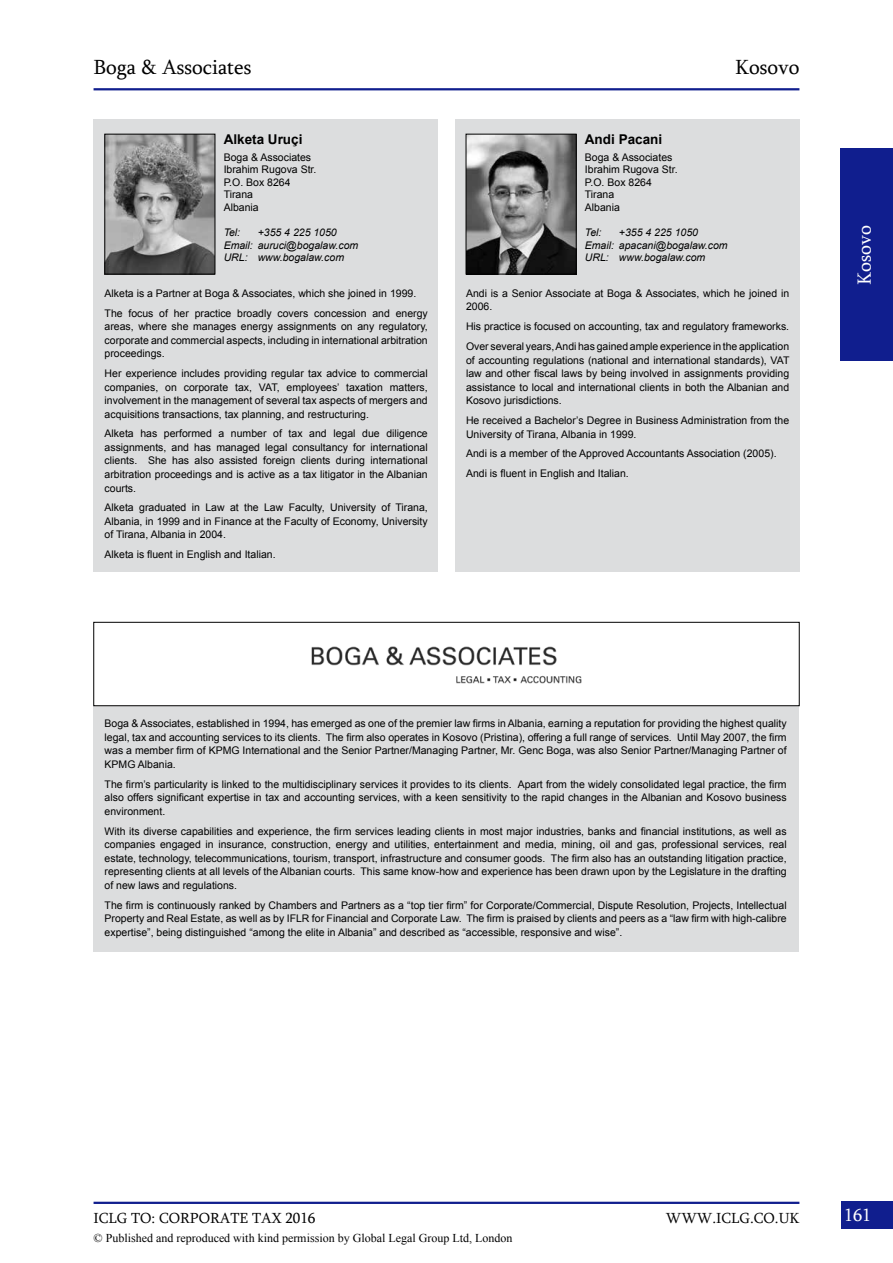
<style>
.page{position:relative;width:893px;height:1263px;background:#fff}
.page>*{position:absolute;margin:0;border:0;box-sizing:border-box;transform-origin:0 0}
.t1{font:21px "Sylfaen";color:#000}
.t2{font:19.5px "Sylfaen";color:#fff}
.t3{font:18px "Sylfaen";color:#fff}
.t4{font:15px "Sylfaen";color:#000}
.t5{font:700 13.5px "Arial";color:#000}
.t6{font:12px "Times New Roman";color:#000}
.t7{font:10.5px/13.5px "Arial";color:#000;text-align:justify}
.t8{font:italic 10.5px/12.6px "Arial";color:#000}
</style>
<div class="page">
<div style="left:841px;top:1201px;width:52px;height:28px;background:#101e8e"></div>
<hr style="left:94px;top:1202px;width:705px;height:2px;background:#101e8e">
<hr style="left:94px;top:88px;width:705px;height:2px;background:#101e8e">
<div style="left:840px;top:148px;width:53px;height:213px;background:#101e8e"></div>
<div style="left:94px;top:706px;width:705px;height:246px;background:#dcddde"></div>
<div style="left:455px;top:119px;width:344px;height:452px;background:#dcddde"></div>
<div style="left:94px;top:119px;width:344px;height:452px;background:#dcddde"></div>
<img style="left:468px;top:136px;width:106px;height:136px">
<div style="left:466px;top:134px;width:110px;height:140px;border:1px solid #000"></div>
<img style="left:107px;top:136px;width:106px;height:136px">
<div style="left:105px;top:134px;width:110px;height:140px;border:1px solid #000"></div>
<img style="left:311px;top:646px;width:271px;height:38px">
<div style="left:94px;top:622px;width:705px;height:84px;border:1px solid #000"></div>
<h1 class="t1" style="left:94px;top:53px;width:159px">Boga &amp; Associates</h1>
<h1 class="t1" style="left:735px;top:53px;width:66px">Kosovo</h1>
<p class="t5" style="left:224px;top:130px;width:80px">Alketa Uruçi</p>
<p class="t7" style="left:224px;top:151px;width:94px;line-height:12.6px;text-align:left">Boga &amp; Associates<br>Ibrahim Rugova Str.<br>P.O. Box 8264<br>Tirana<br>Albania</p>
<p class="t8" style="left:224px;top:226px;width:18px">Tel:</p>
<p class="t8" style="left:224px;top:226px;width:136px;text-indent:34px">+355 4 225 1050<br>Email: auruci@bogalaw.com<br>URL: www.bogalaw.com</p>
<p class="t7" style="left:105px;top:283px;width:325px;line-height:20px">Alketa is a Partner at Boga &amp; Associates, which she joined in 1999.<br>The focus of her practice broadly covers concession and energy</p>
<p class="t7" style="left:105px;top:320px;width:325px">areas, where she manages energy assignments on any regulatory, corporate and commercial aspects, including in international arbitration proceedings.</p>
<p class="t7" style="left:105px;top:367px;width:325px">Her experience includes providing regular tax advice to commercial companies, on corporate tax, VAT, employees’ taxation matters, involvement in the management of several tax aspects of mergers and acquisitions transactions, tax planning, and restructuring.</p>
<p class="t7" style="left:105px;top:427px;width:325px">Alketa has performed a number of tax and legal due diligence assignments, and has managed legal consultancy for international clients. She has also assisted foreign clients during international arbitration proceedings and is active as a tax litigator in the Albanian courts.</p>
<p class="t7" style="left:105px;top:501px;width:325px">Alketa graduated in Law at the Law Faculty, University of Tirana, Albania, in 1999 and in Finance at the Faculty of Economy, University of Tirana, Albania in 2004.</p>
<p class="t7" style="left:105px;top:548px;width:173px">Alketa is fluent in English and Italian.</p>
<p class="t5" style="left:585px;top:130px;width:79px">Andi Pacani</p>
<p class="t7" style="left:585px;top:151px;width:94px;line-height:12.6px;text-align:left">Boga &amp; Associates<br>Ibrahim Rugova Str.<br>P.O. Box 8264<br>Tirana<br>Albania</p>
<p class="t8" style="left:585px;top:226px;width:18px">Tel:</p>
<p class="t8" style="left:585px;top:226px;width:144px;text-indent:34px">+355 4 225 1050<br>Email: apacani@bogalaw.com<br>URL: www.bogalaw.com</p>
<p class="t7" style="left:466px;top:286px;width:325px">Andi is a Senior Associate at Boga &amp; Associates, which he joined in<br>2006.</p>
<p class="t7" style="left:466px;top:317px;width:325px;line-height:20px">His practice is focused on accounting, tax and regulatory frameworks.<br>Over several years, Andi has gained ample experience in the application</p>
<p class="t7" style="left:466px;top:353px;width:325px">of accounting regulations (national and international standards), VAT law and other fiscal laws by being involved in assignments providing assistance to local and international clients in both the Albanian and Kosovo jurisdictions.</p>
<p class="t7" style="left:466px;top:414px;width:325px">He received a Bachelor’s Degree in Business Administration from the<br>University of Tirana, Albania in 1999.</p>
<p class="t7" style="left:466px;top:444px;width:312px;line-height:20px">Andi is a member of the Approved Accountants Association (2005).<br>Andi is fluent in English and Italian.</p>
<h2 class="t2" style="left:851px;top:285px;width:61px;rotate:-90deg">Kosovo</h2>
<p class="t7" style="left:105px;top:717px;width:684px">Boga &amp; Associates, established in 1994, has emerged as one of the premier law firms in Albania, earning a reputation for providing the highest quality legal, tax and accounting services to its clients. The firm also operates in Kosovo (Pristina), offering a full range of services. Until May 2007, the firm was a member firm of KPMG International and the Senior Partner/Managing Partner, Mr. Genc Boga, was also Senior Partner/Managing Partner of KPMG Albania.</p>
<p class="t7" style="left:105px;top:777px;width:684px">The firm’s particularity is linked to the multidisciplinary services it provides to its clients. Apart from the widely consolidated legal practice, the firm also offers significant expertise in tax and accounting services, with a keen sensitivity to the rapid changes in the Albanian and Kosovo business environment.</p>
<p class="t7" style="left:105px;top:824px;width:684px">With its diverse capabilities and experience, the firm services leading clients in most major industries, banks and financial institutions, as well as companies engaged in insurance, construction, energy and utilities, entertainment and media, mining, oil and gas, professional services, real estate, technology, telecommunications, tourism, transport, infrastructure and consumer goods. The firm also has an outstanding litigation practice, representing clients at all levels of the Albanian courts. This same know-how and experience has been drawn upon by the Legislature in the drafting of new laws and regulations.</p>
<p class="t7" style="left:105px;top:898px;width:684px">The firm is continuously ranked by Chambers and Partners as a “top tier firm” for Corporate/Commercial, Dispute Resolution, Projects, Intellectual Property and Real Estate, as well as by IFLR for Financial and Corporate Law. The firm is praised by clients and peers as a “law firm with high-calibre expertise”, being distinguished “among the elite in Albania” and described as “accessible, responsive and wise”.</p>
<h3 class="t4" style="left:94px;top:1208px;width:223px">ICLG TO: CORPORATE TAX 2016</h3>
<h3 class="t4" style="left:666px;top:1208px;width:135px">WWW.ICLG.CO.UK</h3>
<h3 class="t3" style="left:844px;top:1202px;width:28px">161</h3>
<p class="t6" style="left:94px;top:1229px;width:420px">© Published and reproduced with kind permission by Global Legal Group Ltd, London</p>
</div>
